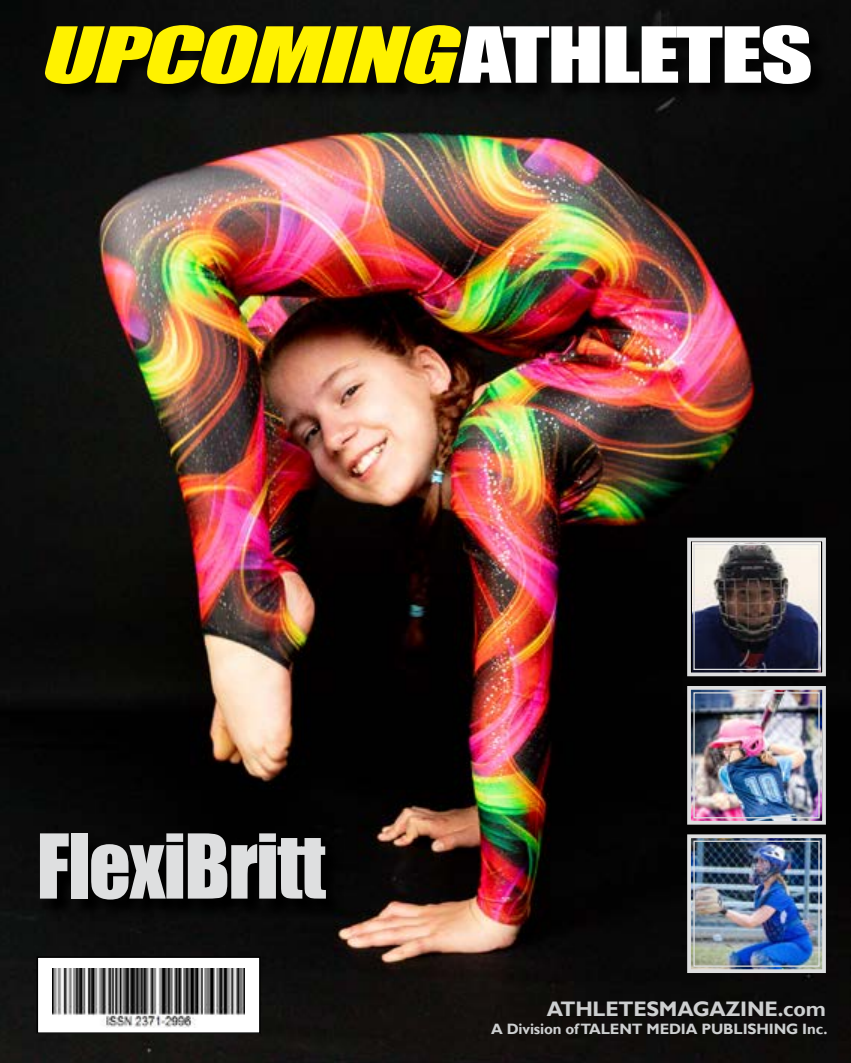
<style>
.page{position:relative;width:851px;height:1063px;background:#fff}
.page>*{position:absolute;margin:0;border:0;box-sizing:border-box;transform-origin:0 0}
.t1{font:82.5px "Impact";letter-spacing:-.02em;color:#dedfe0}
.t2{font:italic 71.4px "Impact";color:#fff200;scale:1.43 1}
.t3{font:700 21px "Gill Sans";letter-spacing:-.01em;color:#cdcfd0}
.t4{font:700 15px "Gill Sans";letter-spacing:-.01em;color:#cdcfd0}
.s1{font-style:normal;color:#fff}
</style>
<div class="page">
<img style="left:0;top:0;width:850px;height:1063px">
<div style="left:47px;top:27px;width:782px;height:75px;background:#070707"></div>
<div style="left:42px;top:838px;width:302px;height:79px;background:#000"></div>
<div style="left:37px;top:957px;width:223px;height:76px;background:#fff"></div>
<img style="left:53px;top:968px;width:191px;height:60px">
<div style="left:37px;top:956px;width:223px;height:78px;border:2px solid #000"></div>
<img style="left:685px;top:684px;width:142px;height:143px">
<div style="left:693px;top:692px;width:126px;height:126px;border:1px solid #dedfe0"></div>
<img style="left:685px;top:536px;width:142px;height:142px">
<div style="left:693px;top:544px;width:126px;height:126px;border:1px solid #dedfe0"></div>
<img style="left:685px;top:833px;width:142px;height:142px">
<div style="left:693px;top:841px;width:126px;height:126px;border:1px solid #dedfe0"></div>
<h2 class="t2" style="left:38px;top:-1px;width:543px">UPCOMING<span class="s1">AT H L E T E S</span></h2>
<h1 class="t1" style="left:37px;top:802px;width:291px">FlexiBritt</h1>
<h3 class="t3" style="left:546px;top:996px;width:280px">ATHLETESMAGAZINE.com</h3>
<p class="t4" style="left:491px;top:1020px;width:338px">A Division of TALENT MEDIA PUBLISHING Inc.</p>
</div>
